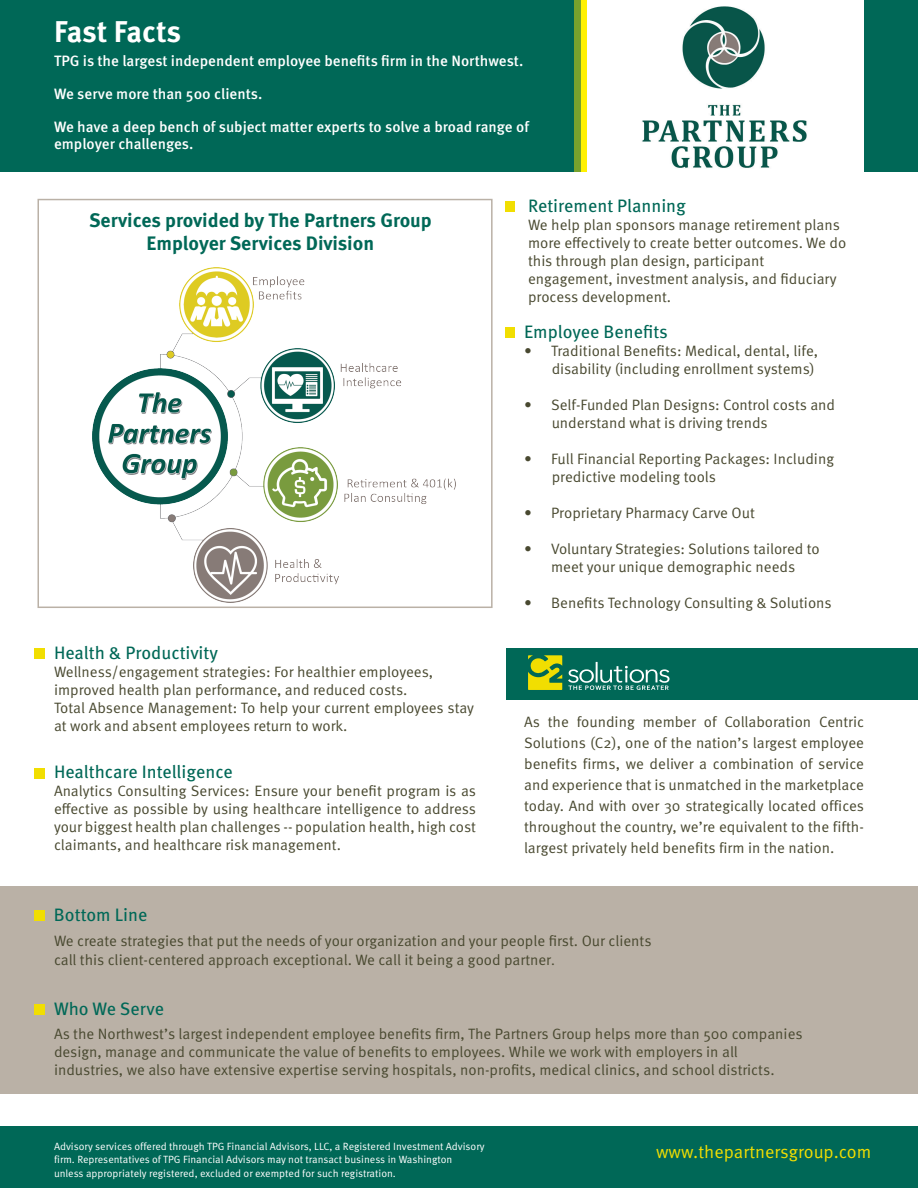
<style>
.page{position:relative;width:918px;height:1188px;background:#fff}
.page>*{position:absolute;margin:0;border:0;box-sizing:border-box;transform-origin:0 0}
.t1{font:700 30px "Meta OT";letter-spacing:-.01em;color:#fff}
.t2{font:700 19.5px/23.4px "Meta OT";color:#006857;text-align:center}
.t3{font:18px "Meta OT";color:#006857}
.t4{font:18px "Meta OT Norm";color:#f1de01}
.t5{font:15px/18px "Meta OT Norm";color:#494930}
.t6{font:500 15px/16.5px "Meta OT";color:#fff}
.t7{font:10.5px/13.5px "Meta OT Norm";color:#fff}
.s1{font-size:13.5px}
</style>
<div class="page">
<img style="left:93px;top:268px;width:363px;height:334px">
<div style="left:38px;top:199px;width:455px;height:409px;border:2px solid #bab1a6"></div>
<div style="left:0;top:1126px;width:918px;height:62px;background:#006857"></div>
<div style="left:0;top:886px;width:918px;height:208px;background:#bab1a6"></div>
<div style="left:506px;top:648px;width:412px;height:51px;background:#006857"></div>
<div style="left:0;top:0;width:574px;height:172px;background:#006857"></div>
<div style="left:864px;top:0;width:54px;height:172px;background:#006857"></div>
<div style="left:580px;top:0;width:7px;height:172px;background:#fff101"></div>
<div style="left:574px;top:0;width:6px;height:172px;background:#78a22d"></div>
<hr style="left:596px;top:662px;width:2px;height:20px;background:#fff">
<svg style="left:528px;top:655px;width:34px;height:35px"></svg>
<div style="left:34px;top:648px;width:11px;height:11px;background:#f1de01"></div>
<div style="left:505px;top:327px;width:10px;height:11px;background:#f1de01"></div>
<div style="left:505px;top:201px;width:10px;height:11px;background:#f1de01"></div>
<div style="left:34px;top:768px;width:11px;height:11px;background:#f1de01"></div>
<div style="left:34px;top:910px;width:11px;height:11px;background:#f1de01"></div>
<div style="left:34px;top:1004px;width:11px;height:10px;background:#f1de01"></div>
<svg style="left:568px;top:666px;width:102px;height:24px"></svg>
<img style="left:642px;top:6px;width:165px;height:162px">
<h1 class="t1" style="left:54px;top:19px;width:129px">Fast Facts</h1>
<p class="t6" style="left:54px;top:54px;width:471px">TPG is the largest independent employee benefits firm in the Northwest.</p>
<p class="t6" style="left:54px;top:87px;width:210px">We serve more than 500 clients.</p>
<p class="t6" style="left:54px;top:120px;width:477px">We have a deep bench of subject matter experts to solve a broad range of employer challenges.</p>
<h2 class="t2" style="left:89px;top:210px;width:344px">Services provided by The Partners Group<br>Employer Services Division</h2>
<p class="t3" style="left:54px;top:645px;width:166px">Health &amp; Productivity</p>
<p class="t5" style="left:54px;top:663px;width:422px">Wellness/engagement strategies: For healthier employees, improved health plan performance, and reduced costs.<br>Total Absence Management: To help your current employees stay at work and absent employees return to work.</p>
<p class="t3" style="left:54px;top:764px;width:180px">Healthcare Intelligence</p>
<p class="t5" style="left:54px;top:782px;width:424px;text-align:justify">Analytics Consulting Services: Ensure your benefit program is as effective as possible by using healthcare intelligence to address your biggest health plan challenges -- population health, high cost claimants, and healthcare risk management.</p>
<p class="t3" style="left:528px;top:199px;width:159px">Retirement Planning</p>
<p class="t5" style="left:528px;top:217px;width:320px">We help plan sponsors manage retirement plans more effectively to create better outcomes. We do this through plan design, participant engagement, investment analysis, and fiduciary process development.</p>
<p class="t3" style="left:524px;top:325px;width:145px">Employee Benefits</p>
<p class="t5" style="left:524px;top:343px;width:296px;text-align:right">• Traditional Benefits: Medical, dental, life, disability (including enrollment systems)</p>
<p class="t5" style="left:552px;top:397px;width:285px;text-indent:-28px">• Self-Funded Plan Designs: Control costs and understand what is driving trends</p>
<p class="t5" style="left:552px;top:451px;width:284px;text-indent:-28px">• Full Financial Reporting Packages: Including predictive modeling tools</p>
<p class="t5" style="left:524px;top:505px;width:232px">• Proprietary Pharmacy Carve Out</p>
<p class="t5" style="left:524px;top:541px;width:297px;text-align:center">• Voluntary Strategies: Solutions tailored to meet your unique demographic needs</p>
<p class="t5" style="left:524px;top:595px;width:309px">• Benefits Technology Consulting &amp; Solutions</p>
<p class="t5" style="left:524px;top:712px;width:342px;line-height:21px;text-align:justify">As the founding member of Collaboration Centric Solutions (C2), one of the nation’s largest employee benefits firms, we deliver a combination of service and experience that is unmatched in the marketplace today. And with over 30 strategically located offices throughout the country, we’re equivalent to the fifth&shy;largest privately held benefits firm in the nation.</p>
<p class="t3" style="left:54px;top:908px;width:95px">Bottom Line</p>
<p class="t5" style="left:54px;top:932px;width:599px;line-height:19.5px">We create strategies that put the needs of your organization and your people first. Our clients call this client-centered approach exceptional. We call it being a good partner<span class="s1">.</span></p>
<p class="t3" style="left:54px;top:1001px;width:112px">Who We Serve</p>
<p class="t5" style="left:54px;top:1026px;width:750px">As the Northwest’s largest independent employee benefits firm, The Partners Group helps more than 500 companies design, manage and communicate the value of benefits to employees. While we work with employers in all industries, we also have extensive expertise serving hospitals, non-profits, medical clinics, and school districts.</p>
<p class="t7" style="left:54px;top:1140px;width:432px">Advisory services offered through TPG Financial Advisors, LLC, a Registered Investment Advisory firm. Representatives of TPG Financial Advisors may not transact business in Washington unless appropriately registered, excluded or exempted for such registration.</p>
<p class="t4" style="left:656px;top:1144px;width:217px">www.thepartnersgroup.com</p>
</div>
